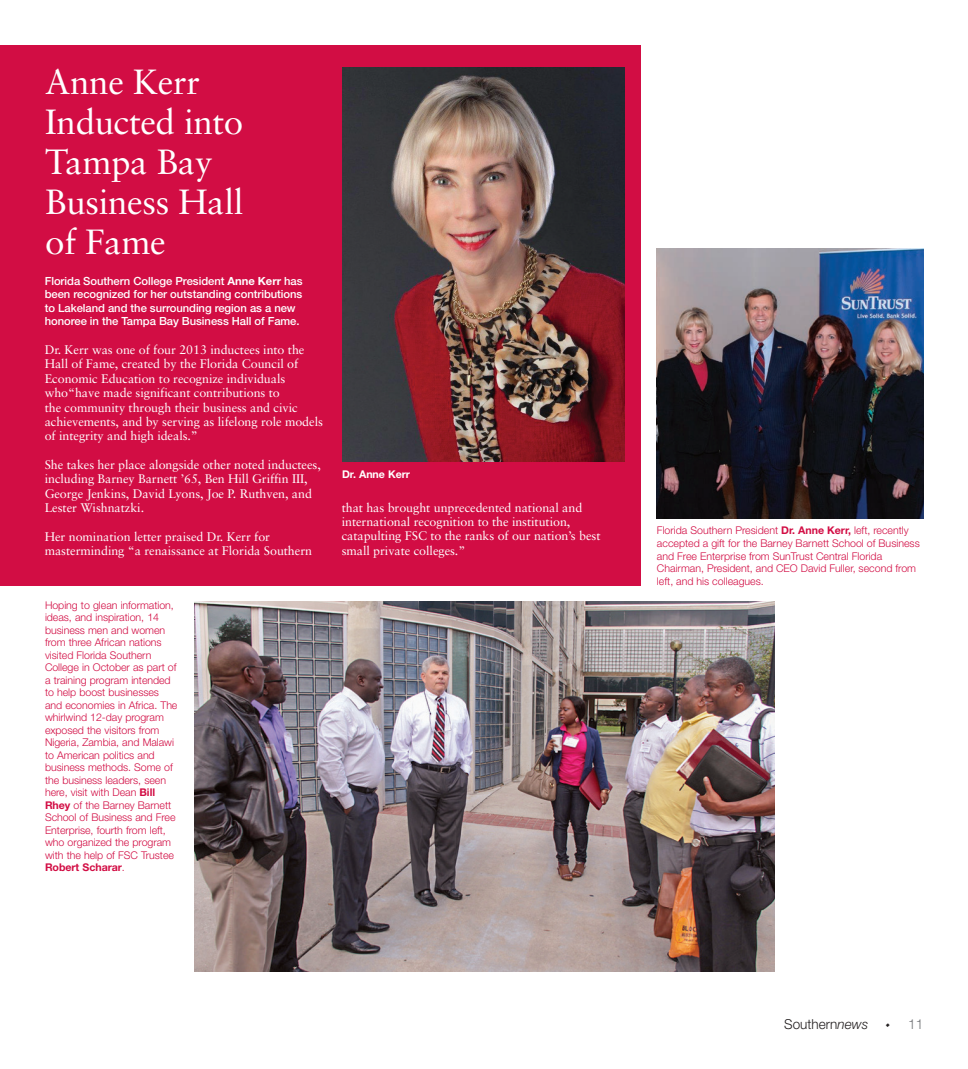
<style>
.page{position:relative;width:968px;height:1069px;background:#fff}
.page>*{position:absolute;margin:0;border:0;box-sizing:border-box;transform-origin:0 0}
.t1{font:35px/40px "Sabon";letter-spacing:-.01em;color:#fff}
.t2{font:italic 32.5px "Goudy Old Style T";color:#231f20}
.t3{font:300 13.75px "Helvetica Neue LT Std";color:#231f20}
.t4{font:300 13.75px "Helvetica Neue LT Std";color:#76787b}
.t5{font:12.5px/14.4px "Sabon";letter-spacing:-.005em;color:#fff}
.t6{font:500 11.25px/13.5px "Helvetica Neue LT Std";letter-spacing:-.005em;color:#fff}
.t7{font:300 10.62px/12.5px "Helvetica Neue LT Std";letter-spacing:-.005em;color:#d20d44}
.t8{font:700 10.62px "Helvetica Neue LT Std";color:#fff}
.s1{font-weight:700}
.s2{font-style:italic}
</style>
<div class="page">
<div style="left:0;top:45px;width:640px;height:540px;background:#d20d44"></div>
<img style="left:657px;top:248px;width:266px;height:270px">
<img style="left:195px;top:601px;width:579px;height:370px">
<img style="left:342px;top:67px;width:282px;height:394px">
<h1 class="t1" style="left:45px;top:62px;width:200px">Anne Kerr<br>Inducted into<br>Tampa Bay<br>Business Hall of Fame</h1>
<p class="t6" style="left:45px;top:274px;width:259px">Florida Southern College President <span class="s1">Anne Kerr</span> has been recognized for her outstanding contributions to Lakeland and the surrounding region as a new honoree in the Tampa Bay Business Hall of Fame.</p>
<p class="t5" style="left:45px;top:342px;width:280px">Dr. Kerr was one of four 2013 inductees into the Hall of Fame, created by the Florida Council of Economic Education to recognize individuals who“have made significant contributions to<br>the community through their business and civic achievements, and by serving as lifelong role models of integrity and high ideals.”</p>
<p class="t5" style="left:45px;top:457px;width:278px">She takes her place alongside other noted inductees, including Barney Barnett ’65, Ben Hill Griffin III, George Jenkins, David Lyons, Joe P. Ruthven, and Lester Wishnatzki.</p>
<p class="t5" style="left:45px;top:529px;width:269px">Her nomination letter praised Dr. Kerr for masterminding “a renaissance at Florida Southern</p>
<p class="t7" style="left:45px;top:598px;width:134px">Hoping to glean information, ideas, and inspiration, 14 business men and women from three African nations visited Florida Southern<br>College in October as part of a training program intended to help boost businesses and economies in Africa. The whirlwind 12-day program exposed the visitors from<br>Nigeria, Zambia, and Malawi to American politics and business methods. Some of the business leaders, seen here, visit with Dean <span class="s1">Bill<br>Rhey</span> of the Barney Barnett<br>School of Business and Free<br>Enterprise, fourth from left, who organized the program with the help of FSC Trustee<br><span class="s1">Robert Scharar</span>.</p>
<p class="t8" style="left:342px;top:468px;width:69px">Dr. Anne Kerr</p>
<p class="t5" style="left:342px;top:500px;width:260px">that has brought unprecedented national and international recognition to the institution, catapulting FSC to the ranks of our nation’s best small private colleges.”</p>
<p class="t7" style="left:657px;top:524px;width:264px">Florida Southern President <span class="s1">Dr. Anne Kerr,</span> left, recently accepted a gift for the Barney Barnett School of Business and Free Enterprise from SunTrust Central Florida Chairman, President, and CEO David Fuller, second from left, and his colleagues.</p>
<p class="t3" style="left:784px;top:1016px;width:85px">Southern<span class="s2">news</span></p>
<h2 class="t2" style="left:884px;top:998px;width:9px">.</h2>
<p class="t4" style="left:908px;top:1016px;width:17px">11</p>
</div>
